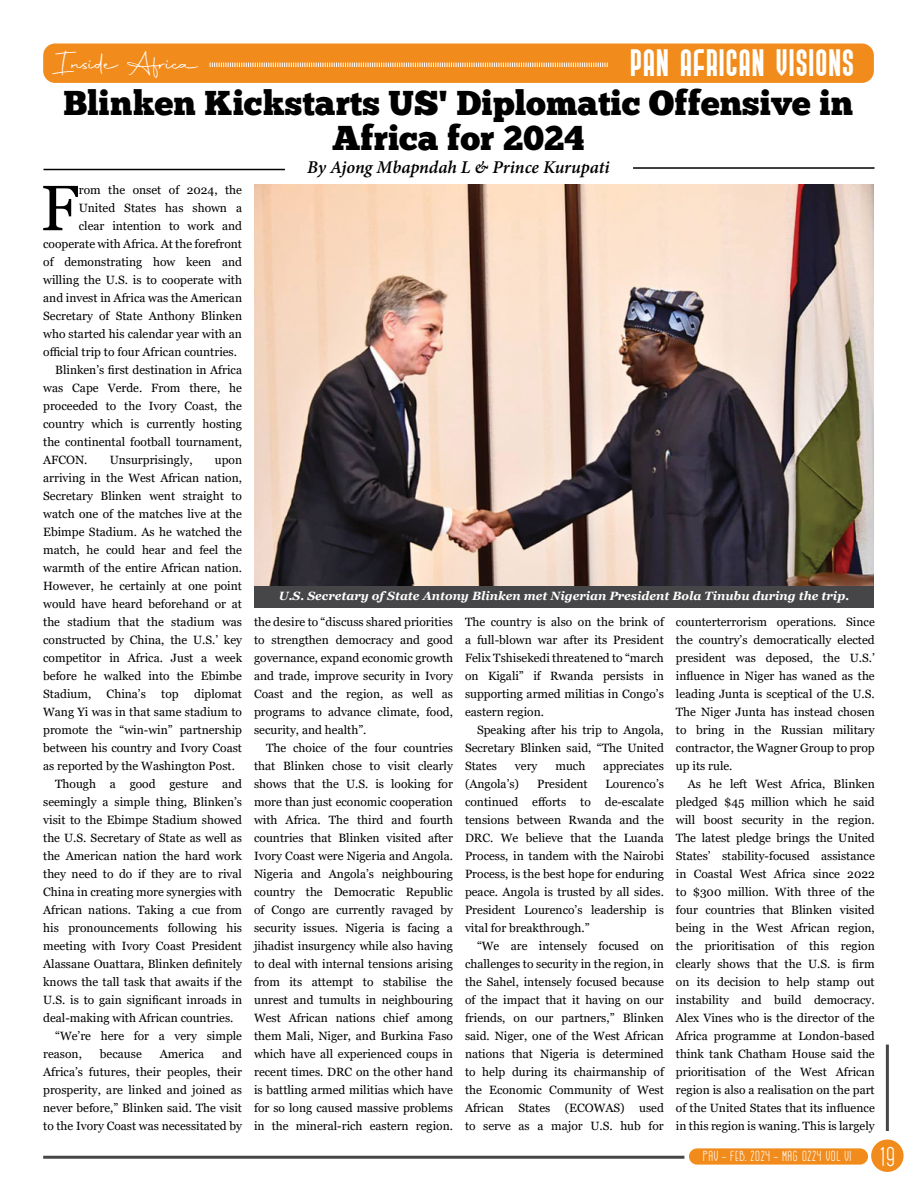
<style>
.page{position:relative;width:918px;height:1188px;background:#fff}
.page>*{position:absolute;margin:0;border:0;box-sizing:border-box;transform-origin:0 0}
.t1{font:63.9px "Georgia";color:#000}
.t2{font:34.5px/34.5px "Chunk Five";color:#000;text-align:center}
.t3{font:28.5px "Prosa GT Demo";letter-spacing:.06em;color:#fff}
.t4{font:25.5px "Autography";color:#fff}
.t5{font:italic 600 18px "Minion Pro";letter-spacing:-.005em;color:#000}
.t6{font:14.55px "GOGOIA";color:#fff}
.t7{font:12px/18px "Georgia";color:#000;text-align:justify}
.t8{font:italic 700 12px "Georgia";color:#fff}
.s1{font-size:27px}
</style>
<div class="page">
<div style="left:43px;top:44px;width:831px;height:39px;background:#f18b1b;border-radius:12px"></div>
<svg style="left:210px;top:63px;width:398px;height:4px"></svg>
<hr style="left:43px;top:1156px;width:641px;height:3px;background:#464547">
<div style="left:871px;top:1140px;width:33px;height:32px;background:#f18b1b;border-radius:50%"></div>
<hr style="left:886px;top:1045px;width:3px;height:86px;background:#464547">
<div style="left:689px;top:1148px;width:179px;height:17px;background:#f18b1b;border-radius:8px"></div>
<hr style="left:43px;top:169px;width:242px;height:1px;background:#000">
<hr style="left:633px;top:167px;width:242px;height:2px;background:#000">
<img style="left:254px;top:184px;width:620px;height:402px">
<div style="left:254px;top:586px;width:620px;height:21px;background:#464547"></div>
<h3 class="t3" style="left:631px;top:49px;width:225px">PAN AFRICAN VISIONs</h3>
<h3 class="t4" style="left:55px;top:46px;width:146px">Inside Africa</h3>
<h2 class="t2" style="left:63px;top:88px;width:791px">Blinken Kickstarts US' Diplomatic Offensive in<br>Africa for 2024</h2>
<h3 class="t5" style="left:307px;top:155px;width:304px">By Ajong Mbapndah L &amp; Prince Kurupati</h3>
<h1 class="t1" style="left:41px;top:170px;width:40px">F</h1>
<p class="t7" style="left:79px;top:181px;width:165px">rom the onset of 2024, the</p>
<p class="t7" style="left:79px;top:199px;width:165px">United States has shown a</p>
<p class="t7" style="left:79px;top:217px;width:165px">clear intention to work and</p>
<p class="t7" style="left:43px;top:235px;width:200px">cooperate with Africa. At the forefront</p>
<p class="t7" style="left:43px;top:253px;width:200px">of demonstrating how keen and</p>
<p class="t7" style="left:43px;top:271px;width:200px">willing the U.S. is to cooperate with</p>
<p class="t7" style="left:43px;top:289px;width:200px">and invest in Africa was the American</p>
<p class="t7" style="left:43px;top:307px;width:200px">Secretary of State Anthony Blinken</p>
<p class="t7" style="left:43px;top:325px;width:200px">who started his calendar year with an</p>
<p class="t7" style="left:43px;top:343px;width:195px">official trip to four African countries.</p>
<p class="t7" style="left:55px;top:361px;width:188px">Blinken’s first destination in Africa</p>
<p class="t7" style="left:43px;top:379px;width:200px">was Cape Verde. From there, he</p>
<p class="t7" style="left:43px;top:397px;width:200px">proceeded to the Ivory Coast, the</p>
<p class="t7" style="left:43px;top:415px;width:200px">country which is currently hosting</p>
<p class="t7" style="left:43px;top:433px;width:200px">the continental football tournament,</p>
<p class="t7" style="left:43px;top:451px;width:46px">AFCON.</p>
<p class="t7" style="left:110px;top:451px;width:84px">Unsurprisingly,</p>
<p class="t7" style="left:43px;top:451px;width:200px;text-indent:172px">upon arriving in the West African nation, Secretary Blinken went straight to watch one of the matches live at the Ebimpe Stadium. As he watched the match, he could hear and feel the warmth of the entire African nation.<br>However, he certainly at one point would have heard beforehand or at the stadium that the stadium was constructed by China, the U.S.’ key competitor in Africa. Just a week before he walked into the Ebimbe Stadium,</p>
<p class="t8" style="left:279px;top:588px;width:572px">U.S. Secretary of State Antony Blinken met Nigerian President Bola Tinubu during the trip.</p>
<p class="t7" style="left:254px;top:613px;width:200px">the desire to “discuss shared priorities to strengthen democracy and good governance, expand economic growth and trade, improve security in Ivory Coast and the region, as well as programs to advance climate, food, security, and health”.</p>
<p class="t7" style="left:254px;top:739px;width:200px;text-indent:12px">The choice of the four countries that Blinken chose to visit clearly shows that the U.S. is looking for more than just economic cooperation with Africa. The third and fourth countries that Blinken visited after Ivory Coast were Nigeria and Angola.<br>Nigeria and Angola’s neighbouring country the Democratic Republic of Congo are currently ravaged by security issues. Nigeria is facing a jihadist insurgency while also having to deal with internal tensions arising from its attempt to stabilise the unrest and tumults in neighbouring West African nations chief among them Mali, Niger, and Burkina Faso which have all experienced coups in recent times. DRC on the other hand is battling armed militias which have for so long caused massive problems in the mineral-rich eastern region.</p>
<p class="t7" style="left:465px;top:613px;width:200px">The country is also on the brink of a full-blown war after its President Felix Tshisekedi threatened to “march on Kigali” if Rwanda persists in supporting armed militias in Congo’s eastern region.</p>
<p class="t7" style="left:465px;top:721px;width:200px;text-indent:12px">Speaking after his trip to Angola, Secretary Blinken said, “The United States</p>
<p class="t7" style="left:676px;top:613px;width:200px">counterterrorism operations. Since the country’s democratically elected president was deposed, the U.S.’ influence in Niger has waned as the leading Junta is sceptical of the U.S.<br>The Niger Junta has instead chosen to bring in the Russian military contractor, the Wagner Group to prop up its rule.</p>
<p class="t7" style="left:676px;top:775px;width:200px;text-indent:12px">As he left West Africa, Blinken pledged $45 million which he said will boost security in the region.<br>The latest pledge brings the United States’ stability-focused assistance in Coastal West Africa since 2022 to $300 million. With three of the four countries that Blinken visited being in the West African region, the prioritisation of this region clearly shows that the U.S. is firm on its decision to help stamp out instability and build democracy.<br>Alex Vines who is the director of the Africa programme at London-based think tank Chatham House said the prioritisation of the West African region is also a realisation on the part of the United States that its influence in this region is waning. This is largely</p>
<p class="t7" style="left:107px;top:685px;width:41px">China’s</p>
<p class="t7" style="left:161px;top:685px;width:19px">top</p>
<p class="t7" style="left:194px;top:685px;width:49px">diplomat</p>
<p class="t7" style="left:43px;top:703px;width:200px">Wang Yi was in that same stadium to</p>
<p class="t7" style="left:43px;top:721px;width:200px">promote the “win-win” partnership</p>
<p class="t7" style="left:43px;top:739px;width:200px">between his country and Ivory Coast</p>
<p class="t7" style="left:43px;top:757px;width:193px">as reported by the Washington Post.</p>
<p class="t7" style="left:55px;top:775px;width:188px">Though a good gesture and</p>
<p class="t7" style="left:43px;top:793px;width:200px">seemingly a simple thing, Blinken’s</p>
<p class="t7" style="left:43px;top:811px;width:200px">visit to the Ebimpe Stadium showed</p>
<p class="t7" style="left:43px;top:829px;width:200px">the U.S. Secretary of State as well as</p>
<p class="t7" style="left:43px;top:847px;width:200px">the American nation the hard work</p>
<p class="t7" style="left:43px;top:865px;width:200px">they need to do if they are to rival</p>
<p class="t7" style="left:43px;top:883px;width:200px">China in creating more synergies with</p>
<p class="t7" style="left:43px;top:901px;width:200px">African nations. Taking a cue from</p>
<p class="t7" style="left:43px;top:919px;width:200px">his pronouncements following his</p>
<p class="t7" style="left:43px;top:937px;width:200px">meeting with Ivory Coast President</p>
<p class="t7" style="left:43px;top:955px;width:200px">Alassane Ouattara, Blinken definitely</p>
<p class="t7" style="left:43px;top:973px;width:200px">knows the tall task that awaits if the</p>
<p class="t7" style="left:43px;top:991px;width:200px">U.S. is to gain significant inroads in</p>
<p class="t7" style="left:43px;top:1009px;width:192px">deal-making with African countries.</p>
<p class="t7" style="left:55px;top:1027px;width:188px">“We’re here for a very simple</p>
<p class="t7" style="left:43px;top:1045px;width:40px">reason,</p>
<p class="t7" style="left:100px;top:1045px;width:43px">because</p>
<p class="t7" style="left:160px;top:1045px;width:46px">America</p>
<p class="t7" style="left:515px;top:757px;width:24px">very</p>
<p class="t7" style="left:555px;top:757px;width:31px">much</p>
<p class="t7" style="left:603px;top:757px;width:62px">appreciates</p>
<p class="t7" style="left:465px;top:775px;width:56px">(Angola’s)</p>
<p class="t7" style="left:537px;top:775px;width:52px">President</p>
<p class="t7" style="left:465px;top:775px;width:200px;text-indent:141px">Lourenco’s continued efforts to de-escalate tensions between Rwanda and the DRC. We believe that the Luanda Process, in tandem with the Nairobi Process, is the best hope for enduring peace. Angola is trusted by all sides.<br>President Lourenco’s leadership is vital for breakthrough.”</p>
<p class="t7" style="left:465px;top:937px;width:200px;text-indent:12px">“We are intensely focused on challenges to security in the region, in the Sahel, intensely focused because of the impact that it having on our friends, on our partners,” Blinken said. Niger, one of the West African nations that Nigeria is determined to help during its chairmanship of the Economic Community of West African States (ECOWAS) used to serve as a major U.S. hub for</p>
<p class="t7" style="left:43px;top:1045px;width:200px;text-indent:179px">and Africa’s futures, their peoples, their prosperity, are linked and joined as never before,” Blinken said. The visit to the Ivory Coast was necessitated by</p>
<p class="t6" style="left:703px;top:1149px;width:195px">PAV - FEB. 2024 - MAG 0224 Vol VI <span class="s1">19</span></p>
</div>
